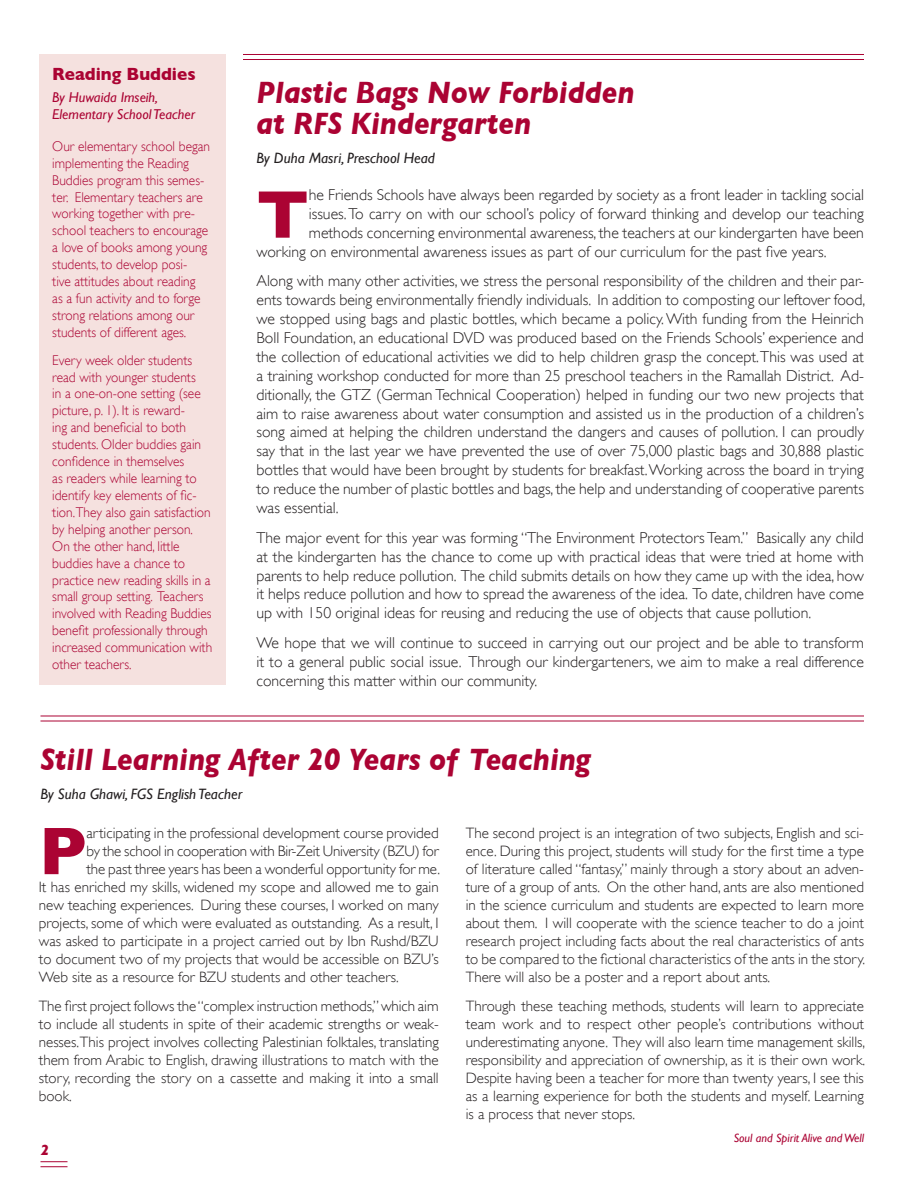
<style>
.page{position:relative;width:918px;height:1188px;background:#fff}
.page>*{position:absolute;margin:0;border:0;box-sizing:border-box;transform-origin:0 0}
.t1{font:700 68.25px "Gill Sans";color:#ab0333}
.t2{font:italic 700 31.5px/31.5px "Gill Sans";color:#ab0333;scale:.9 1}
.t3{font:700 18px "Gill Sans";color:#ab0333;scale:.95 1}
.t4{font:300 15.75px/18.9px "Gill Sans";color:#231f20;text-align:justify}
.t5{font:300 15px/18px "Gill Sans";color:#231f20;text-align:justify}
.t6{font:italic 15px "Gill Sans";color:#231f20}
.t7{font:italic 700 15px "Gill Sans";color:#ab0333}
.t8{font:italic 14.25px/17.1px "Gill Sans";color:#ab0333}
.t9{font:300 14.1px/17px "Gill Sans";color:#ab0333;scale:.95 1}
.t10{font:italic 12px "Gill Sans";color:#ab0333}
</style>
<div class="page">
<hr style="left:243px;top:54px;width:621px;height:1px;background:#ab0333">
<hr style="left:243px;top:59px;width:621px;height:1px;background:#ab0333">
<svg style="left:40px;top:1161px;width:28px;height:6px"></svg>
<div style="left:39px;top:54px;width:187px;height:631px;background:#f5e1df"></div>
<hr style="left:40px;top:715px;width:824px;height:1px;background:#ab0333">
<hr style="left:40px;top:721px;width:824px;height:1px;background:#ab0333">
<p class="t3" style="left:52px;top:63px;width:152px">Reading Buddies</p>
<p class="t8" style="left:52px;top:89px;width:144px">By Huwaida Imseih,<br>Elementary School Teacher</p>
<p class="t9" style="left:52px;top:138px;width:168px">Our elementary school began implementing the Reading<br>Buddies program this semes&shy;ter. Elementary teachers are working together with pre&shy;school teachers to encourage a love of books among young students, to develop posi-<br>tive attitudes about reading<br>as a fun activity and to forge strong relations among our students of different ages.</p>
<p class="t9" style="left:52px;top:351px;width:170px">Every week older students read with younger students<br>in a one-on-one setting (see picture, p. 1). It is reward-<br>ing and beneficial to both students. Older buddies gain confidence in themselves<br>as readers while learning to identify key elements of fic&shy;tion.They also gain satisfaction by helping another person.<br>On the other hand, little buddies have a chance to practice new reading skills in a small group setting. Teachers involved with Reading Buddies benefit professionally through increased communication with other teachers.</p>
<h2 class="t2" style="left:256px;top:76px;width:421px">Plastic Bags Now Forbidden at RFS Kindergarten</h2>
<p class="t6" style="left:256px;top:149px;width:180px">By Duha Masri, Preschool Head</p>
<h1 class="t1" style="left:256px;top:175px;width:54px">T</h1>
<p class="t4" style="left:309px;top:185px;width:557px">he Friends Schools have always been regarded by society as a front leader in tackling social</p>
<p class="t4" style="left:309px;top:204px;width:557px">issues. To carry on with our school’s policy of forward thinking and develop our teaching</p>
<p class="t4" style="left:309px;top:223px;width:557px">methods concerning environmental awareness, the teachers at our kindergarten have been</p>
<p class="t4" style="left:256px;top:242px;width:572px">working on environmental awareness issues as part of our curriculum for the past five years.</p>
<p class="t4" style="left:256px;top:271px;width:610px">Along with many other activities, we stress the personal responsibility of the children and their par&shy;ents towards being environmentally friendly individuals. In addition to composting our leftover food, we stopped using bags and plastic bottles, which became a policy. With funding from the Heinrich Boll Foundation, an educational DVD was produced based on the Friends Schools’ experience and the collection of educational activities we did to help children grasp the concept. This was used at a training workshop conducted for more than 25 preschool teachers in the Ramallah District. Ad&shy;ditionally, the GTZ (German Technical Cooperation) helped in funding our two new projects that aim to raise awareness about water consumption and assisted us in the production of a children’s song aimed at helping the children understand the dangers and causes of pollution. I can proudly say that in the last year we have prevented the use of over 75,000 plastic bags and 30,888 plastic bottles that would have been brought by students for breakfast. Working across the board in trying to reduce the number of plastic bottles and bags, the help and understanding of cooperative parents was essential.</p>
<p class="t4" style="left:257px;top:528px;width:609px">The major event for this year was forming “The Environment Protectors Team.” Basically any child at the kindergarten has the chance to come up with practical ideas that were tried at home with parents to help reduce pollution. The child submits details on how they came up with the idea, how it helps reduce pollution and how to spread the awareness of the idea. To date, children have come up with 150 original ideas for reusing and reducing the use of objects that cause pollution.</p>
<p class="t4" style="left:257px;top:633px;width:609px">We hope that we will continue to succeed in carrying out our project and be able to transform it to a general public social issue. Through our kindergarteners, we aim to make a real difference concerning this matter within our community.</p>
<h2 class="t2" style="left:40px;top:744px;width:613px">Still Learning After 20 Years of Teaching</h2>
<p class="t6" style="left:40px;top:785px;width:203px">By Suha Ghawi, FGS English Teacher</p>
<h1 class="t1" style="left:39px;top:811px;width:49px">P</h1>
<p class="t5" style="left:86px;top:824px;width:354px">articipating in the professional development course provided</p>
<p class="t5" style="left:86px;top:842px;width:354px">by the school in cooperation with Bir-Zeit University (BZU) for</p>
<p class="t5" style="left:86px;top:860px;width:355px">the past three years has been a wonderful opportunity for me.</p>
<p class="t5" style="left:39px;top:878px;width:401px">It has enriched my skills, widened my scope and allowed me to gain</p>
<p class="t5" style="left:39px;top:896px;width:401px">new teaching experiences. During these courses, I worked on many</p>
<p class="t5" style="left:39px;top:914px;width:401px">projects, some of which were evaluated as outstanding. As a result, I</p>
<p class="t5" style="left:39px;top:932px;width:401px">was asked to participate in a project carried out by Ibn Rushd/BZU</p>
<p class="t5" style="left:39px;top:950px;width:401px">to document two of my projects that would be accessible on BZU’s</p>
<p class="t5" style="left:39px;top:968px;width:362px">Web site as a resource for BZU students and other teachers.</p>
<p class="t5" style="left:39px;top:997px;width:401px">The first project follows the “complex instruction methods,” which aim to include all students in spite of their academic strengths or weak&shy;nesses.This project involves collecting Palestinian folktales, translating them from Arabic to English, drawing illustrations to match with the story, recording the story on a cassette and making it into a small book.</p>
<p class="t7" style="left:40px;top:1141px;width:10px">2</p>
<p class="t5" style="left:466px;top:824px;width:401px">The second project is an integration of two subjects, English and sci&shy;ence. During this project, students will study for the first time a type of literature called “fantasy,” mainly through a story about an adven&shy;ture of a group of ants. On the other hand, ants are also mentioned in the science curriculum and students are expected to learn more about them. I will cooperate with the science teacher to do a joint research project including facts about the real characteristics of ants to be compared to the fictional characteristics of the ants in the story.<br>There will also be a poster and a report about ants.</p>
<p class="t5" style="left:466px;top:997px;width:401px">Through these teaching methods, students will learn to appreciate team work and to respect other people’s contributions without underestimating anyone. They will also learn time management skills, responsibility and appreciation of ownership, as it is their own work.<br>Despite having been a teacher for more than twenty years, I see this as a learning experience for both the students and myself. Learning is a process that never stops.</p>
<p class="t10" style="left:734px;top:1131px;width:132px">Soul and Spirit Alive and Well</p>
</div>
